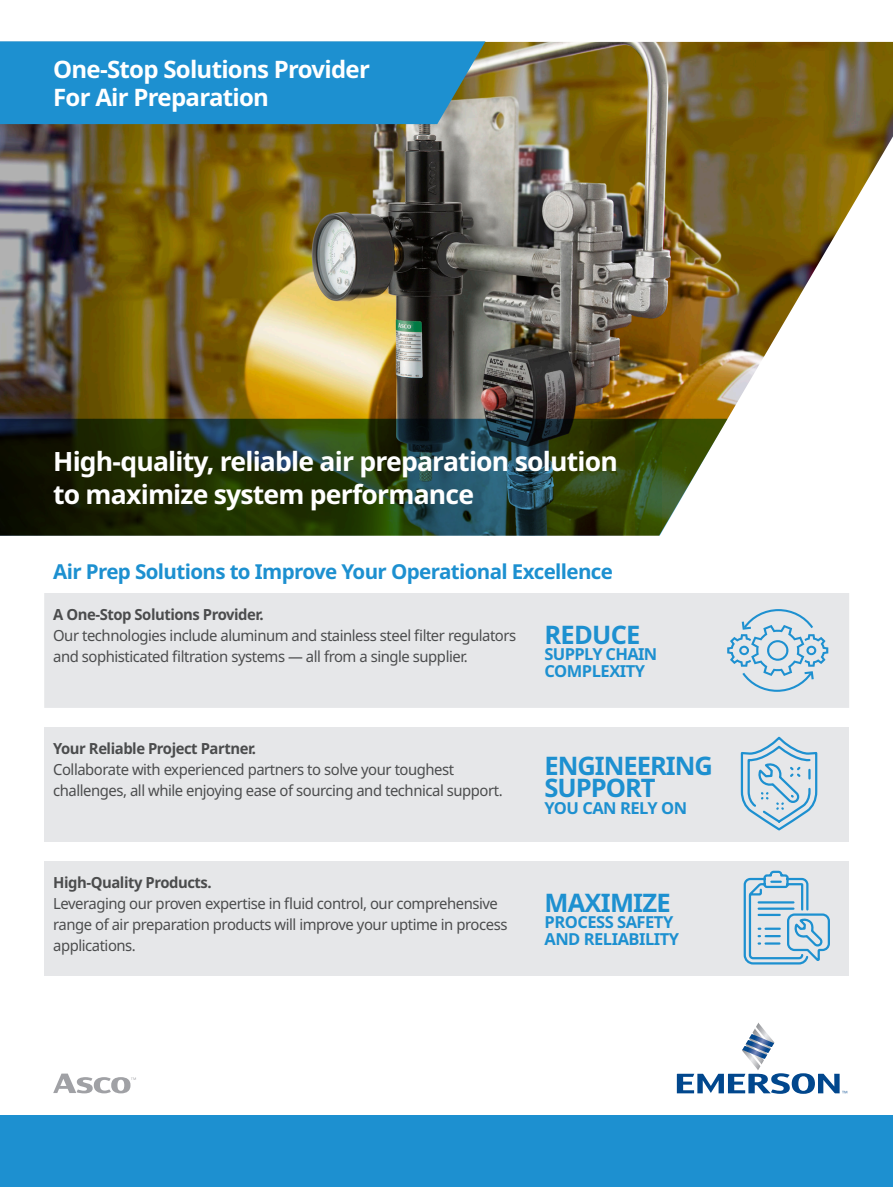
<style>
.page{position:relative;width:893px;height:1187px;background:#fff}
.page>*{position:absolute;margin:0;border:0;box-sizing:border-box;transform-origin:0 0}
._2_-_Solution_Messag{font:700 26.55px/33px "Noto Sans";letter-spacing:-.03em;color:#fff}
._7_-_Infographic_Sup{font:700 25.5px/22.5px "Noto Sans";letter-spacing:-.04em;color:#1d90d0}
._1_-_Flyer_title{font:700 24px/28.8px "Noto Sans";letter-spacing:-.03em;color:#fff}
._3_-_Challenges_Head{font:700 20.55px "Noto Sans";letter-spacing:-.03em;color:#1d90d0}
._7_-_Infographic_Sup-2{font:700 16.5px/16.5px "Noto Sans";letter-spacing:-.03em;color:#1d90d0}
._5_-_Challenges_Body{font:15.3px/21px "Noto Sans";letter-spacing:-.03em;color:#4b4c4d}
._4_-_Challenges_Sub{font:700 15.3px "Noto Sans";letter-spacing:-.03em;color:#4b4c4d}
</style>
<div class="page">
<img style="left:0;top:42px;width:893px;height:377px">
<div style="left:0;top:41px;width:485px;height:83px;background:#1d90d0"></div>
<svg style="left:0;top:419px;width:728px;height:116px;background:#2c3f23"></svg>
<svg style="left:677px;top:1022px;width:170px;height:71px"></svg>
<div style="left:0;top:1115px;width:893px;height:71px;background:#1d90d0"></div>
<div style="left:44px;top:593px;width:805px;height:114px;background:#e6e7e9"></div>
<div style="left:44px;top:727px;width:805px;height:114px;background:#e6e7e9"></div>
<div style="left:44px;top:861px;width:805px;height:114px;background:#e6e7e9"></div>
<svg style="left:727px;top:609px;width:101px;height:82px"></svg>
<svg style="left:740px;top:736px;width:78px;height:95px"></svg>
<svg style="left:743px;top:870px;width:87px;height:95px"></svg>
<svg style="left:53px;top:1073px;width:83px;height:20px"></svg>
<p class="_1_-_Flyer_title" style="left:53px;top:55px;width:318px">One-Stop Solutions Provider<br>For Air Preparation</p>
<p class="_2_-_Solution_Messag" style="left:53px;top:445px;width:566px">High-quality, reliable air preparation solution to maximize system performance</p>
<p class="_3_-_Challenges_Head" style="left:53px;top:559px;width:561px">Air Prep Solutions to Improve Your Operational Excellence</p>
<p class="_4_-_Challenges_Sub" style="left:53px;top:605px;width:212px">A One-Stop Solutions Provider.</p>
<p class="_5_-_Challenges_Body" style="left:53px;top:625px;width:465px">Our technologies include aluminum and stainless steel filter regulators and sophisticated filtration systems — all from a single supplier.</p>
<p class="_7_-_Infographic_Sup" style="left:544px;top:623px;width:97px">REDUCE</p>
<p class="_7_-_Infographic_Sup-2" style="left:544px;top:646px;width:114px">SUPPLY CHAIN<br>COMPLEXITY</p>
<p class="_4_-_Challenges_Sub" style="left:53px;top:740px;width:205px">Your Reliable Project Partner.</p>
<p class="_5_-_Challenges_Body" style="left:53px;top:759px;width:451px">Collaborate with experienced partners to solve your toughest challenges, all while enjoying ease of sourcing and technical support.</p>
<p class="_4_-_Challenges_Sub" style="left:53px;top:873px;width:160px">High-Quality Products.</p>
<p class="_5_-_Challenges_Body" style="left:53px;top:893px;width:456px">Leveraging our proven expertise in fluid control, our comprehensive range of air preparation products will improve your uptime in process applications.</p>
<p class="_7_-_Infographic_Sup" style="left:544px;top:754px;width:170px">ENGINEERING<br>SUPPORT</p>
<p class="_7_-_Infographic_Sup-2" style="left:544px;top:799px;width:144px">YOU CAN RELY ON</p>
<p class="_7_-_Infographic_Sup" style="left:544px;top:891px;width:128px">MAXIMIZE</p>
<p class="_7_-_Infographic_Sup-2" style="left:544px;top:914px;width:136px">PROCESS SAFETY<br>AND RELIABILITY</p>
</div>
